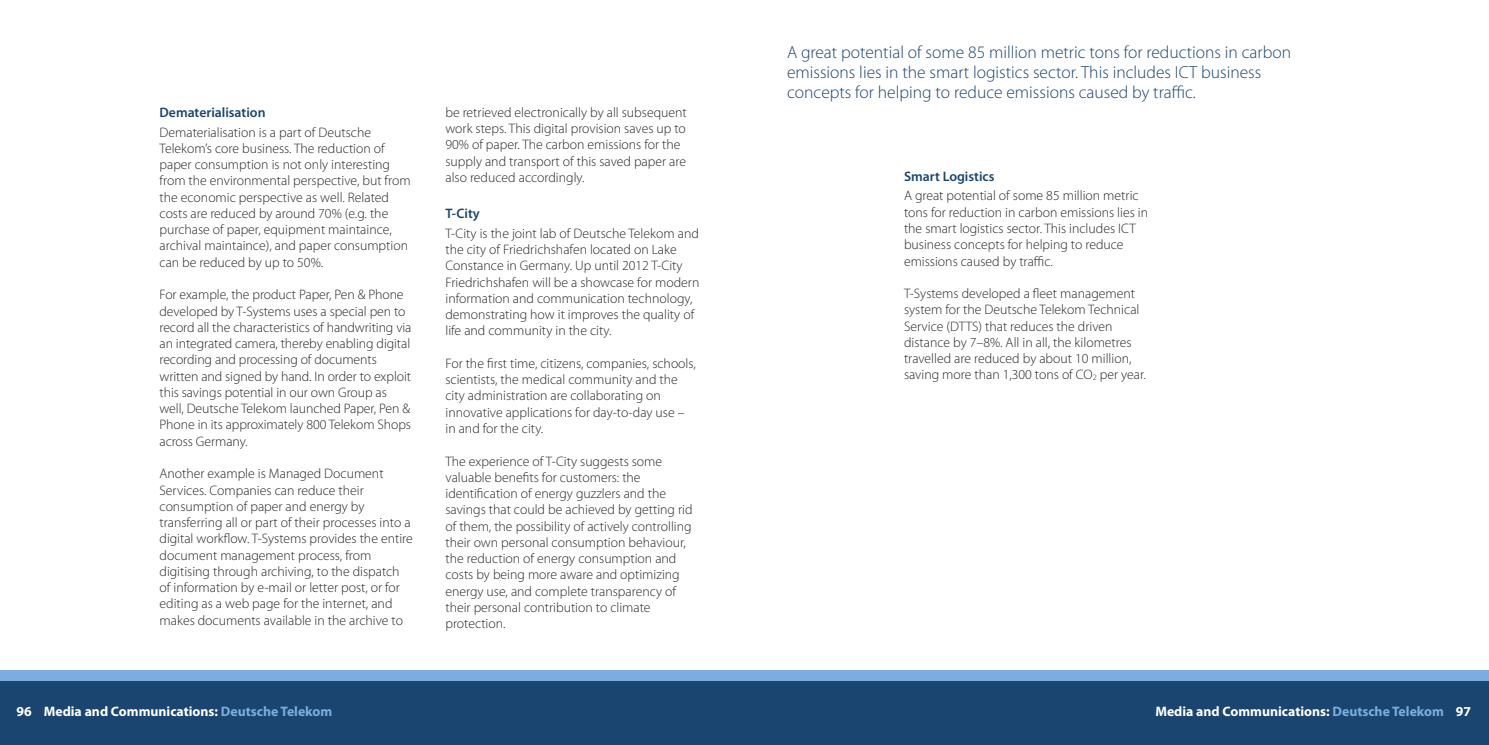
<style>
.page{position:relative;width:1489px;height:745px;background:#fff}
.page>*{position:absolute;margin:0;border:0;box-sizing:border-box;transform-origin:0 0}
.t1{font:300 17.5px/20px "Myriad Pro";color:#194570}
.t2{font:300 13.75px/16.2px "Myriad Pro";color:#272627}
.t3{font:700 13.75px "Myriad Pro";color:#fff}
.t4{font:600 13.75px "Myriad Pro";color:#194570}
.s1{font-size:8.25px}
.s2{color:#7baddf}
</style>
<div class="page">
<div style="left:0;top:673px;width:744px;height:71px;background:#194570"></div>
<div style="left:0;top:670px;width:744px;height:10px;background:#7baddf"></div>
<div style="left:744px;top:673px;width:744px;height:71px;background:#194570"></div>
<div style="left:744px;top:670px;width:744px;height:10px;background:#7baddf"></div>
<p class="t4" style="left:159px;top:107px;width:107px">Dematerialisation</p>
<p class="t2" style="left:159px;top:125px;width:253px">Dematerialisation is a part of Deutsche Telekom’s core business. The reduction of paper consumption is not only interesting from the environmental perspective, but from the economic perspective as well. Related costs are reduced by around 70% (e.g. the purchase of paper, equipment maintaince, archival maintaince), and paper consumption can be reduced by up to 50%.</p>
<p class="t2" style="left:159px;top:287px;width:253px">For example, the product Paper, Pen &amp; Phone developed by T-Systems uses a special pen to record all the characteristics of handwriting via an integrated camera, thereby enabling digital recording and processing of documents written and signed by hand. In order to exploit this savings potential in our own Group as well, Deutsche Telekom launched Paper, Pen &amp; Phone in its approximately 800 Telekom Shops across Germany.</p>
<p class="t2" style="left:159px;top:466px;width:255px">Another example is managed Document Services. Companies can reduce their consumption of paper and energy by transferring all or part of their processes into a digital workflow. T-Systems provides the entire document management process, from digitising through archiving, to the dispatch of information by e-mail or letter post, or for editing as a web page for the internet, and makes documents available in the archive to</p>
<p class="t2" style="left:445px;top:105px;width:243px">be retrieved electronically by all subsequent work steps. This digital provision saves up to 90% of paper. The carbon emissions for the supply and transport of this saved paper are also reduced accordingly.</p>
<p class="t4" style="left:445px;top:208px;width:36px">T-City</p>
<p class="t2" style="left:445px;top:226px;width:255px">T-City is the joint lab of Deutsche Telekom and the city of Friedrichshafen located on Lake Constance in Germany. Up until 2012 T-City Friedrichshafen will be a showcase for modern information and communication technology, demonstrating how it improves the quality of life and community in the city.</p>
<p class="t2" style="left:445px;top:356px;width:252px">For the first time, citizens, companies, schools, scientists, the medical community and the city administration are collaborating on innovative applications for day-to-day use – in and for the city.</p>
<p class="t2" style="left:445px;top:453px;width:249px">The experience of T-City suggests some valuable benefits for customers: the identification of energy guzzlers and the savings that could be achieved by getting rid of them, the possibility of actively controlling their own personal consumption behaviour, the reduction of energy consumption and costs by being more aware and optimizing energy use, and complete transparency of their personal contribution to climate protection.</p>
<p class="t1" style="left:787px;top:44px;width:505px">A great potential of some 85 million metric tons for reductions in carbon emissions lies in the smart logistics sector. This includes ICT business concepts for helping to reduce emissions caused by traffic.</p>
<p class="t4" style="left:904px;top:171px;width:92px">Smart Logistics</p>
<p class="t2" style="left:904px;top:189px;width:245px">A great potential of some 85 million metric tons for reduction in carbon emissions lies in the smart logistics sector. This includes ICT business concepts for helping to reduce emissions caused by traffic.</p>
<p class="t2" style="left:904px;top:286px;width:243px">T-Systems developed a fleet management system for the Deutsche Telekom Technical Service (DTTS) that reduces the driven distance by 7–8%. All in all, the kilometres travelled are reduced by about 10 million, saving more than 1,300 tons of Co<span class="s1">2</span> per year.</p>
<p class="t3" style="left:17px;top:706px;width:317px">96 Media and Communications: <span class="s2">Deutsche Telekom</span></p>
<p class="t3" style="left:1155px;top:706px;width:290px">Media and Communications: <span class="s2">Deutsche Telekom</span></p>
<p class="t3" style="left:1455px;top:706px;width:17px">97</p>
</div>
